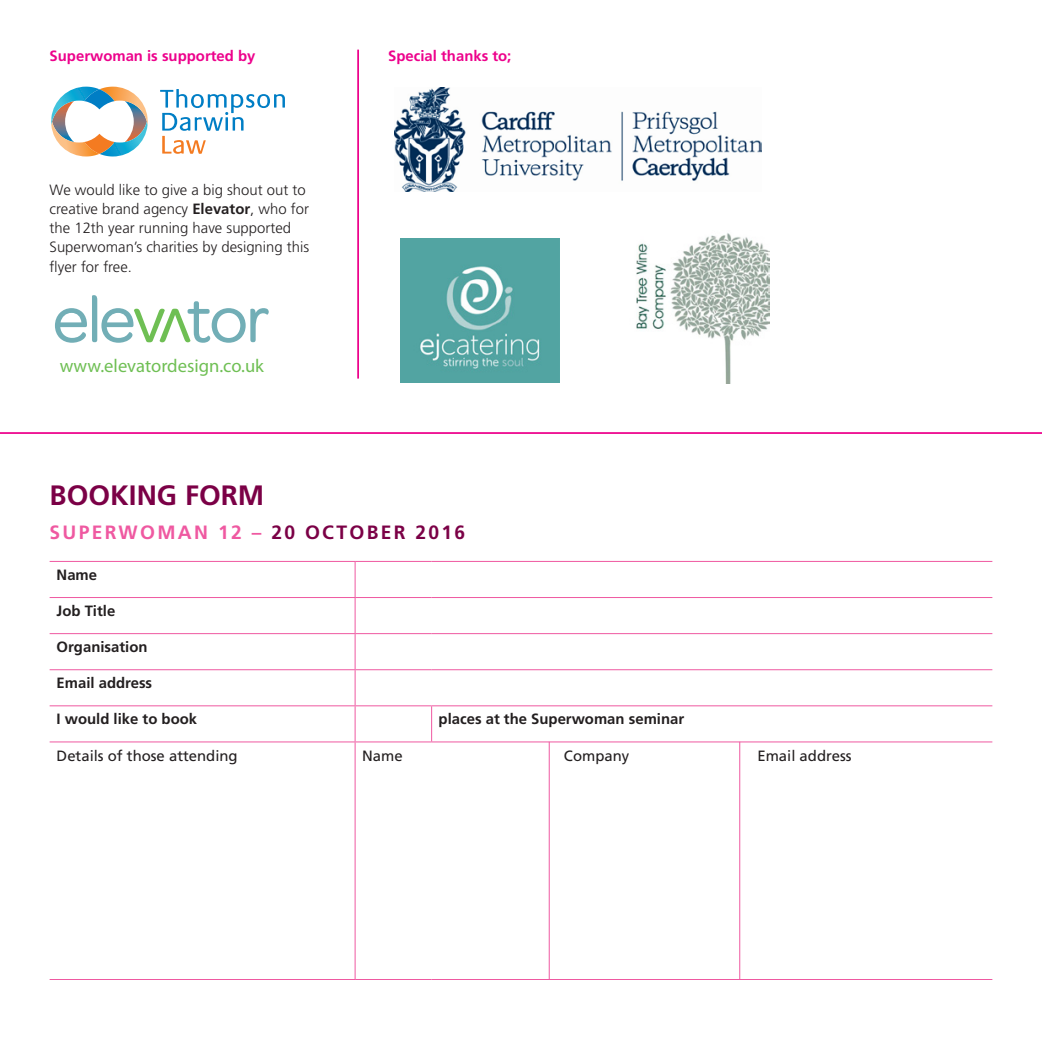
<style>
.page{position:relative;width:1042px;height:1042px;background:#fff}
.page>*{position:absolute;margin:0;border:0;box-sizing:border-box;transform-origin:0 0}
.Introduction_Paragra{font:700 28px "Frutiger";color:#7b0046}
.t1{font:700 19.25px "Frutiger";letter-spacing:.12em;color:#ef59a1}
.t2{font:18.55px "Myriad Pro";color:#6fbf54}
.t3{font:300 14.88px/19.2px "Frutiger";color:#231f20}
.t4{font:700 14.88px "Frutiger";color:#231f20}
.t5{font:14.88px "Frutiger";color:#231f20}
.t6{font:700 14.88px "Frutiger";color:#ed028c}
.s1{font-weight:700}
.s2{color:#7b0046}
</style>
<div class="page">
<img style="left:395px;top:88px;width:366px;height:104px">
<svg style="left:50px;top:562px;width:942px;height:417px"></svg>
<hr style="left:50px;top:561px;width:305px;height:1px;background:#ef59a1">
<hr style="left:355px;top:561px;width:77px;height:1px;background:#ef59a1">
<hr style="left:355px;top:562px;width:1px;height:35px;background:#ef59a1">
<hr style="left:432px;top:561px;width:560px;height:1px;background:#ef59a1">
<hr style="left:50px;top:597px;width:305px;height:1px;background:#ef59a1">
<hr style="left:355px;top:597px;width:77px;height:1px;background:#ef59a1">
<hr style="left:355px;top:598px;width:1px;height:35px;background:#ef59a1">
<hr style="left:432px;top:597px;width:560px;height:1px;background:#ef59a1">
<hr style="left:50px;top:633px;width:305px;height:1px;background:#ef59a1">
<hr style="left:355px;top:633px;width:77px;height:1px;background:#ef59a1">
<hr style="left:355px;top:634px;width:1px;height:35px;background:#ef59a1">
<hr style="left:432px;top:633px;width:560px;height:1px;background:#ef59a1">
<hr style="left:50px;top:669px;width:305px;height:1px;background:#ef59a1">
<hr style="left:355px;top:669px;width:77px;height:1px;background:#ef59a1">
<hr style="left:355px;top:670px;width:1px;height:35px;background:#ef59a1">
<hr style="left:432px;top:669px;width:560px;height:1px;background:#ef59a1">
<hr style="left:50px;top:705px;width:305px;height:1px;background:#ef59a1">
<hr style="left:355px;top:705px;width:77px;height:1px;background:#ef59a1">
<hr style="left:355px;top:706px;width:1px;height:35px;background:#ef59a1">
<hr style="left:432px;top:705px;width:560px;height:1px;background:#ef59a1">
<hr style="left:431px;top:706px;width:1px;height:35px;background:#ef59a1">
<hr style="left:50px;top:741px;width:305px;height:1px;background:#ef59a1">
<hr style="left:355px;top:741px;width:77px;height:1px;background:#ef59a1">
<hr style="left:355px;top:742px;width:1px;height:237px;background:#ef59a1">
<hr style="left:432px;top:741px;width:560px;height:1px;background:#ef59a1">
<hr style="left:50px;top:979px;width:305px;height:1px;background:#ef59a1">
<hr style="left:355px;top:979px;width:77px;height:1px;background:#ef59a1">
<hr style="left:432px;top:979px;width:560px;height:1px;background:#ef59a1">
<hr style="left:549px;top:742px;width:1px;height:238px;background:#ef59a1">
<hr style="left:739px;top:742px;width:1px;height:238px;background:#ef59a1">
<hr style="left:0;top:432px;width:1042px;height:2px;background:#ed028c">
<hr style="left:357px;top:50px;width:2px;height:328px;background:#ed028c">
<svg style="left:55px;top:295px;width:214px;height:48px"></svg>
<svg style="left:51px;top:87px;width:97px;height:69px"></svg>
<svg style="left:160px;top:89px;width:125px;height:65px"></svg>
<img style="left:400px;top:238px;width:160px;height:144px">
<img style="left:636px;top:233px;width:133px;height:150px">
<p class="t6" style="left:50px;top:47px;width:207px">Superwoman is supported by</p>
<p class="t3" style="left:50px;top:180px;width:261px">We would like to give a big shout out to creative brand agency <span class="s1">Elevator</span>, who for the 12th year running have supported Superwoman’s charities by designing this flyer for free.</p>
<p class="t2" style="left:60px;top:356px;width:206px">www.elevatordesign.co.uk</p>
<p class="Introduction_Paragra" style="left:50px;top:479px;width:216px">BOOKING FORM</p>
<p class="t6" style="left:388px;top:47px;width:125px">Special thanks to;</p>
<p class="t1" style="left:50px;top:521px;width:417px">SUPERWOMAN 12 – <span class="s2">20 OCTOBER 2016</span></p>
<p class="t4" style="left:57px;top:566px;width:42px">Name</p>
<p class="t4" style="left:57px;top:602px;width:60px">Job Title</p>
<p class="t4" style="left:57px;top:638px;width:92px">Organisation</p>
<p class="t4" style="left:57px;top:674px;width:97px">Email address</p>
<p class="t4" style="left:57px;top:710px;width:142px">I would like to book</p>
<p class="t4" style="left:439px;top:710px;width:247px">places at the Superwoman seminar</p>
<p class="t5" style="left:57px;top:746px;width:183px">Details of those attending</p>
<p class="t5" style="left:362px;top:746px;width:42px">Name</p>
<p class="t5" style="left:564px;top:746px;width:67px">Company</p>
<p class="t5" style="left:757px;top:746px;width:96px">Email address</p>
</div>
